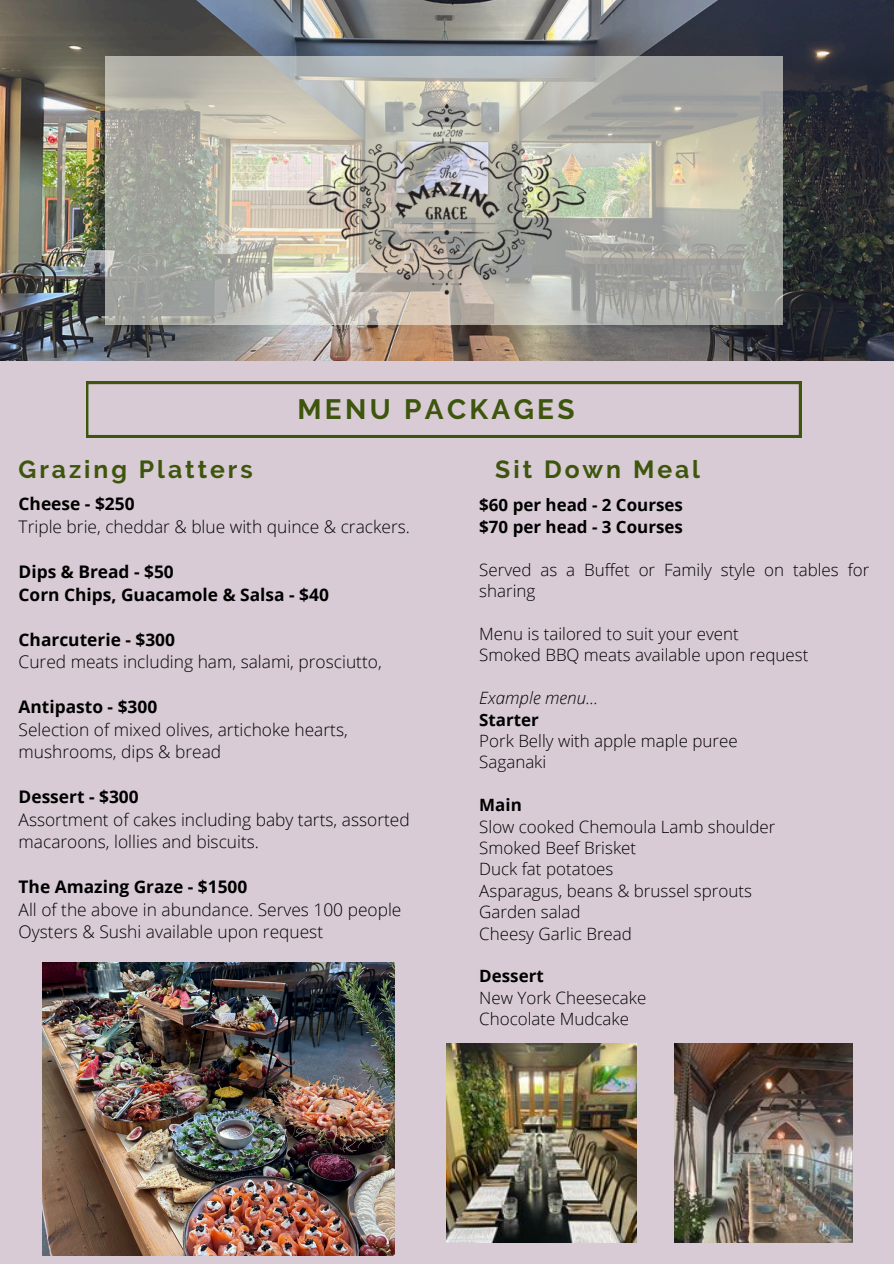
<style>
.page{position:relative;width:894px;height:1264px;background:#fff}
.page>*{position:absolute;margin:0;border:0;box-sizing:border-box;transform-origin:0 0}
.t1{font:700 27.9px "Raleway";letter-spacing:.12em;color:#3d550c}
.t2{font:700 24.75px "Raleway";letter-spacing:.12em;color:#3d550c}
.t3{font:300 17.4px/22.5px "Open Sans";color:#000}
.t4{font:700 17.4px/22.5px "Open Sans";color:#000}
.t5{font:300 16.95px/21.3px "Open Sans";color:#000}
.t6{font:700 16.95px/22.5px "Open Sans";color:#000}
.t7{font:italic 300 16.95px "Open Sans";color:#000}
</style>
<div class="page">
<div style="left:0;top:0;width:893px;height:1263px;background:#d8cbd5"></div>
<img style="left:0;top:0;width:893px;height:360px">
<svg style="left:105px;top:56px;width:677px;height:268px;background:#b4b3aa"></svg>
<img style="left:297px;top:89px;width:298px;height:229px">
<svg style="left:86px;top:382px;width:714px;height:55px"></svg>
<img style="left:42px;top:962px;width:353px;height:293px">
<img style="left:446px;top:1043px;width:189px;height:199px">
<img style="left:674px;top:1043px;width:177px;height:199px">
<p class="t1" style="left:297px;top:392px;width:278px">MENU PACKAGES</p>
<p class="t2" style="left:19px;top:454px;width:235px">Grazing Platters</p>
<p class="t2" style="left:495px;top:454px;width:206px">Sit Down Meal</p>
<h2 class="t4" style="left:19px;top:492px;width:117px">Cheese - $250</h2>
<p class="t3" style="left:19px;top:515px;width:393px">Triple brie, cheddar &amp; blue with quince &amp; crackers.</p>
<p class="t4" style="left:19px;top:560px;width:312px">Dips &amp; Bread - $50<br>Corn Chips, Guacamole &amp; Salsa - $40</p>
<h3 class="t4" style="left:19px;top:627px;width:158px">Charcuterie - $300</h3>
<p class="t3" style="left:19px;top:650px;width:364px">Cured meats including ham, salami, prosciutto,</p>
<p class="t4" style="left:19px;top:695px;width:140px">Antipasto - $300</p>
<p class="t3" style="left:19px;top:717px;width:330px">Selection of mixed olives, artichoke hearts, mushrooms, dips &amp; bread</p>
<p class="t4" style="left:19px;top:785px;width:122px">Dessert - $300</p>
<p class="t3" style="left:19px;top:807px;width:392px">Assortment of cakes including baby tarts, assorted macaroons, lollies and biscuits.</p>
<p class="t4" style="left:19px;top:875px;width:230px">The Amazing Graze - $1500</p>
<p class="t3" style="left:19px;top:897px;width:384px">All of the above in abundance. Serves 100 people</p>
<p class="t3" style="left:19px;top:920px;width:306px">Oysters &amp; Sushi available upon request</p>
<p class="t6" style="left:479px;top:493px;width:205px">$60 per head - 2 Courses $70 per head - 3 Courses</p>
<p class="t5" style="left:479px;top:558px;width:391px">Served as a Buffet or Family style on tables for sharing</p>
<h3 class="t5" style="left:479px;top:623px;width:261px">Menu is tailored to suit your event</h3>
<p class="t5" style="left:479px;top:644px;width:330px">Smoked BBQ meats available upon request</p>
<p class="t7" style="left:479px;top:686px;width:120px">Example menu...</p>
<p class="t6" style="left:479px;top:707px;width:61px">Starter</p>
<p class="t5" style="left:479px;top:729px;width:260px">Pork Belly with apple maple puree</p>
<p class="t5" style="left:479px;top:751px;width:68px">Saganaki</p>
<p class="t6" style="left:479px;top:793px;width:44px">Main</p>
<p class="t5" style="left:479px;top:815px;width:297px">Slow cooked Chemoula Lamb shoulder</p>
<p class="t5" style="left:479px;top:836px;width:158px">Smoked Beef Brisket</p>
<p class="t5" style="left:479px;top:858px;width:136px">Duck fat potatoes</p>
<p class="t5" style="left:479px;top:879px;width:274px">Asparagus, beans &amp; brussel sprouts</p>
<p class="t5" style="left:479px;top:900px;width:103px">Garden salad</p>
<p class="t5" style="left:479px;top:922px;width:154px">Cheesy Garlic Bread</p>
<p class="t6" style="left:479px;top:964px;width:66px">Dessert</p>
<p class="t5" style="left:479px;top:986px;width:168px">New York Cheesecake</p>
<p class="t5" style="left:479px;top:1007px;width:151px">Chocolate Mudcake</p>
</div>
